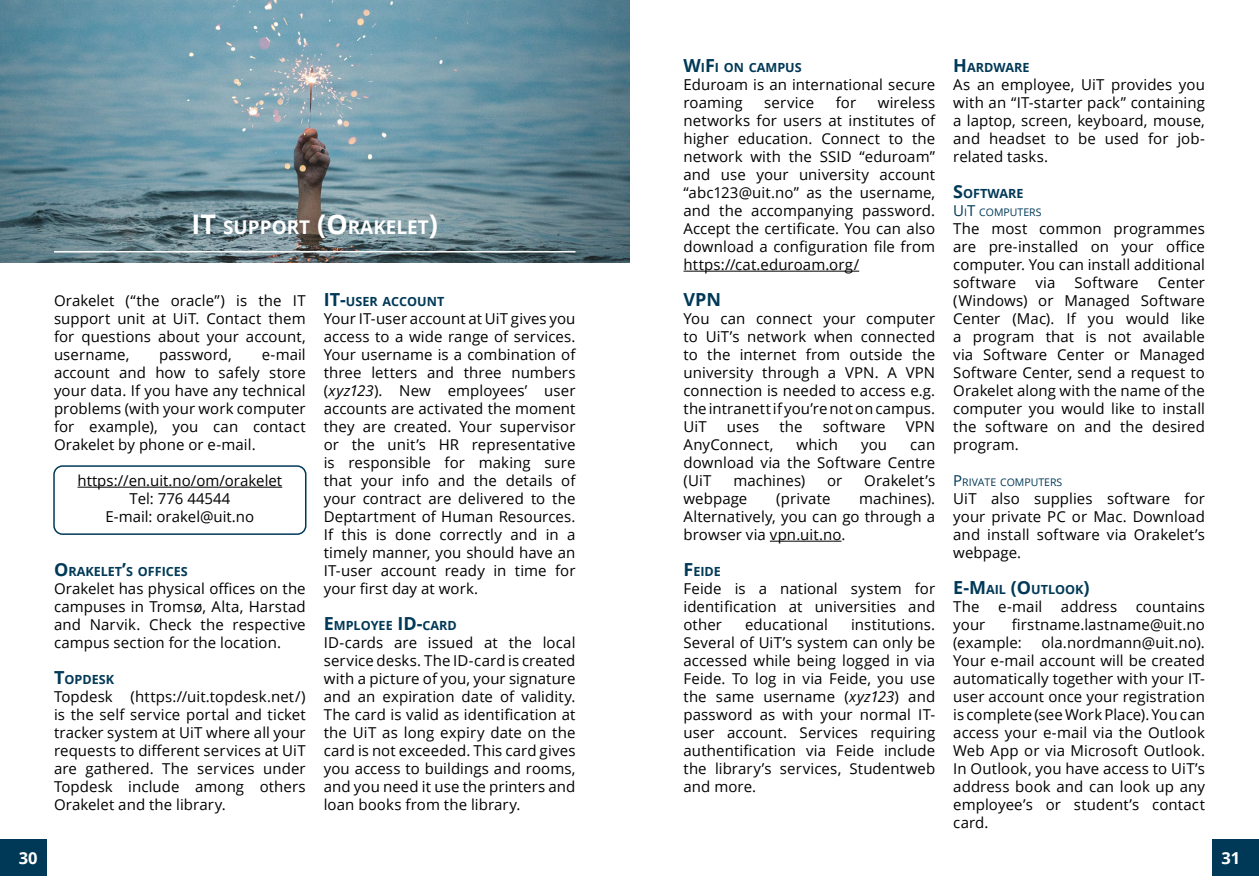
<style>
.page{position:relative;width:1259px;height:893px;background:#fff}
.page>*{position:absolute;margin:0;border:0;box-sizing:border-box;transform-origin:0 0}
.t1{font:700 18.9px "Open Sans";color:#fff}
.t2{font:700 18px "Open Sans";color:#003957}
.t3{font:700 16.5px "Open Sans";color:#fff}
.t4{font:15px/18px "Open Sans";letter-spacing:.005em;color:#000;text-align:justify}
.t5{font:700 12.6px "Open Sans";color:#003957}
.t6{font:10.5px "Open Sans";color:#003957}
.s1{font-size:27px}
.s2{font-size:18px}
.s3{font-style:italic}
.s4{font-size:15px}
</style>
<div class="page">
<img style="left:0;top:0;width:629px;height:263px">
<div style="left:1213px;top:839px;width:46px;height:37px;background:#003957"></div>
<div style="left:0;top:839px;width:46px;height:37px;background:#003957"></div>
<hr style="left:54px;top:251px;width:521px;height:2px;background:#fff">
<div style="left:53px;top:465px;width:253px;height:70px;border:2px solid #003957;border-radius:9px"></div>
<hr style="left:77px;top:487px;width:205px;height:1px;background:#000">
<hr style="left:683px;top:271px;width:176px;height:1px;background:#000">
<hr style="left:770px;top:541px;width:71px;height:1px;background:#000">
<p class="t1" style="left:192px;top:214px;width:55px"><span class="s1">IT</span> SUPP</p>
<p class="t1" style="left:272px;top:214px;width:168px">ORT <span class="s1">(O</span> RAKELET<span class="s1">)</span></p>
<p class="t4" style="left:54px;top:291px;width:253px">Orakelet (“the oracle”) is the IT support unit at UiT. Contact them for questions about your account, username,</p>
<p class="t4" style="left:54px;top:345px;width:253px;text-indent:208px">e-mail account and how to safely store your data. If you have any technical problems (with your work computer for example), you can contact Orakelet by phone or e-mail.</p>
<p class="t4" style="left:77px;top:471px;width:206px;text-align:center">https://en.uit.no/om/orakelet<br>Tel: 776 44544<br>E-mail: orakel@uit.no</p>
<p class="t5" style="left:54px;top:563px;width:135px"><span class="s2">O</span> RAKELET<span class="s2">’</span>S OFFICES</p>
<p class="t4" style="left:54px;top:579px;width:253px">Orakelet has physical offices on the campuses in Tromsø, Alta, Harstad and Narvik. Check the respective campus section for the location.</p>
<p class="t5" style="left:54px;top:671px;width:62px"><span class="s2">T</span>OPDESK</p>
<p class="t4" style="left:54px;top:687px;width:253px">Topdesk (https://uit.topdesk.net/) is the self service portal and ticket tracker system at UiT where all your requests to different services at UiT are gathered. The services under Topdesk include among others Orakelet and the library.</p>
<p class="t4" style="left:159px;top:345px;width:74px">password,</p>
<p class="t5" style="left:324px;top:293px;width:122px"><span class="s2">IT-</span>USER ACCOU NT</p>
<p class="t4" style="left:324px;top:309px;width:253px">Your IT-user account at UiT gives you access to a wide range of services.<br>Your username is a combination of three letters and three numbers (<span class="s3">xyz123</span>). New employees’ user accounts are activated the moment they are created. Your supervisor or the unit’s HR representative is responsible for making sure that your info and the details of your contract are delivered to the Deptartment of Human Resources.<br>If this is done correctly and in a timely manner, you should have an IT-user account ready in time for your first day at work.</p>
<p class="t5" style="left:324px;top:617px;width:133px"><span class="s2">E</span> MPLOYEE <span class="s2">I D-</span>CARD</p>
<p class="t4" style="left:324px;top:633px;width:253px">ID-cards are issued at the local service desks. The ID-card is created with a picture of you, your signature and an expiration date of validity.<br>The card is valid as identification at the UiT as long expiry date on the card is not exceeded. This card gives you access to buildings and rooms, and you need it use the printers and loan books from the library.</p>
<p class="t5" style="left:683px;top:59px;width:120px"><span class="s2">W</span>I<span class="s2">F</span>I ON CAMPUS</p>
<p class="t4" style="left:683px;top:75px;width:253px">Eduroam is an international secure roaming</p>
<p class="t4" style="left:764px;top:93px;width:52px">service</p>
<p class="t4" style="left:836px;top:93px;width:22px">for</p>
<p class="t4" style="left:683px;top:93px;width:253px;text-indent:194px">wireless networks for users at institutes of higher education. Connect to the network with the SSID “eduroam” and use your university account “abc123@uit.no” as the username, and the accompanying password.<br>Accept the certificate. You can also download a configuration file from https://cat.eduroam.org/</p>
<p class="t2" style="left:683px;top:287px;width:36px">VPN</p>
<p class="t4" style="left:683px;top:309px;width:253px">You can connect your computer to UiT’s network when connected to the internet from outside the university through a VPN. A VPN connection is needed to access e.g. the intranett if you’re not on campus.<br>UiT</p>
<p class="t4" style="left:727px;top:417px;width:34px">uses</p>
<p class="t4" style="left:779px;top:417px;width:25px">the</p>
<p class="t4" style="left:822px;top:417px;width:64px">software</p>
<p class="t4" style="left:905px;top:417px;width:31px">VPN</p>
<p class="t4" style="left:683px;top:435px;width:91px">AnyConnect,</p>
<p class="t4" style="left:796px;top:435px;width:43px">which</p>
<p class="t4" style="left:861px;top:435px;width:27px">you</p>
<p class="t4" style="left:683px;top:435px;width:253px;text-indent:227px">can download via the Software Centre (UiT</p>
<p class="t4" style="left:733px;top:471px;width:73px">machines)</p>
<p class="t4" style="left:827px;top:471px;width:17px">or</p>
<p class="t4" style="left:864px;top:471px;width:73px">Orakelet’s</p>
<p class="t4" style="left:683px;top:489px;width:65px">webpage</p>
<p class="t4" style="left:776px;top:489px;width:56px">(private</p>
<p class="t4" style="left:683px;top:489px;width:253px;text-indent:176px">machines).<br>Alternatively, you can go through a browser via vpn.uit.no.</p>
<p class="t5" style="left:683px;top:563px;width:39px"><span class="s2">F</span>EIDE</p>
<p class="t4" style="left:683px;top:579px;width:253px">Feide is a national system for identification at universities and other</p>
<p class="t4" style="left:745px;top:615px;width:84px">educational</p>
<p class="t4" style="left:683px;top:615px;width:253px;text-indent:168px">institutions.<br>Several of UiT’s system can only be accessed while being logged in via Feide. To log in via Feide, you use the same username (<span class="s3">xyz123</span>) and password as with your normal IT&shy;user account. Services requiring authentification via Feide include the library’s services, Studentweb and more.</p>
<p class="t5" style="left:953px;top:59px;width:78px"><span class="s2">H</span> ARDWARE</p>
<p class="t4" style="left:953px;top:75px;width:253px">As an employee, UiT provides you with an “IT-starter pack” containing a laptop, screen, keyboard, mouse, and headset to be used for job&shy;related tasks.</p>
<p class="t5" style="left:953px;top:185px;width:72px"><span class="s2">S</span>OFTWARE</p>
<p class="t6" style="left:953px;top:205px;width:90px"><span class="s4">U</span> I<span class="s4">T</span> COMPUTERS</p>
<p class="t4" style="left:953px;top:219px;width:253px">The most common programmes are pre-installed on your office computer. You can install additional software</p>
<p class="t4" style="left:1035px;top:273px;width:21px">via</p>
<p class="t4" style="left:1074px;top:273px;width:66px">Software</p>
<p class="t4" style="left:953px;top:273px;width:253px;text-indent:204px">Center (Windows) or Managed Software Center (Mac). If you would like a program that is not available via Software Center or Managed Software Center, send a request to Orakelet along with the name of the computer you would like to install the software on and the desired program.</p>
<p class="t6" style="left:953px;top:475px;width:111px"><span class="s4">P</span>RIVATE COMPUTERS</p>
<p class="t4" style="left:953px;top:489px;width:253px">UiT also supplies software for your private PC or Mac. Download and install software via Orakelet’s webpage.</p>
<p class="t5" style="left:953px;top:581px;width:138px"><span class="s2">E-M</span>AIL <span class="s2">(O</span> UTLOOK<span class="s2">)</span></p>
<p class="t4" style="left:953px;top:597px;width:253px">The e-mail address countains your</p>
<p class="t4" style="left:953px;top:615px;width:253px;text-indent:58px">firstname.lastname@uit.no (example:</p>
<p class="t4" style="left:953px;top:633px;width:253px;text-indent:88px">ola.nordmann@uit.no).<br>Your e-mail account will be created automatically together with your IT&shy;user account once your registration is complete (see Work Place). You can access your e-mail via the Outlook Web App or via Microsoft Outlook.<br>In Outlook, you have access to UiT’s address book and can look up any employee’s or student’s contact card.</p>
<p class="t3" style="left:19px;top:846px;width:20px">30</p>
<p class="t3" style="left:1221px;top:846px;width:20px">31</p>
</div>
